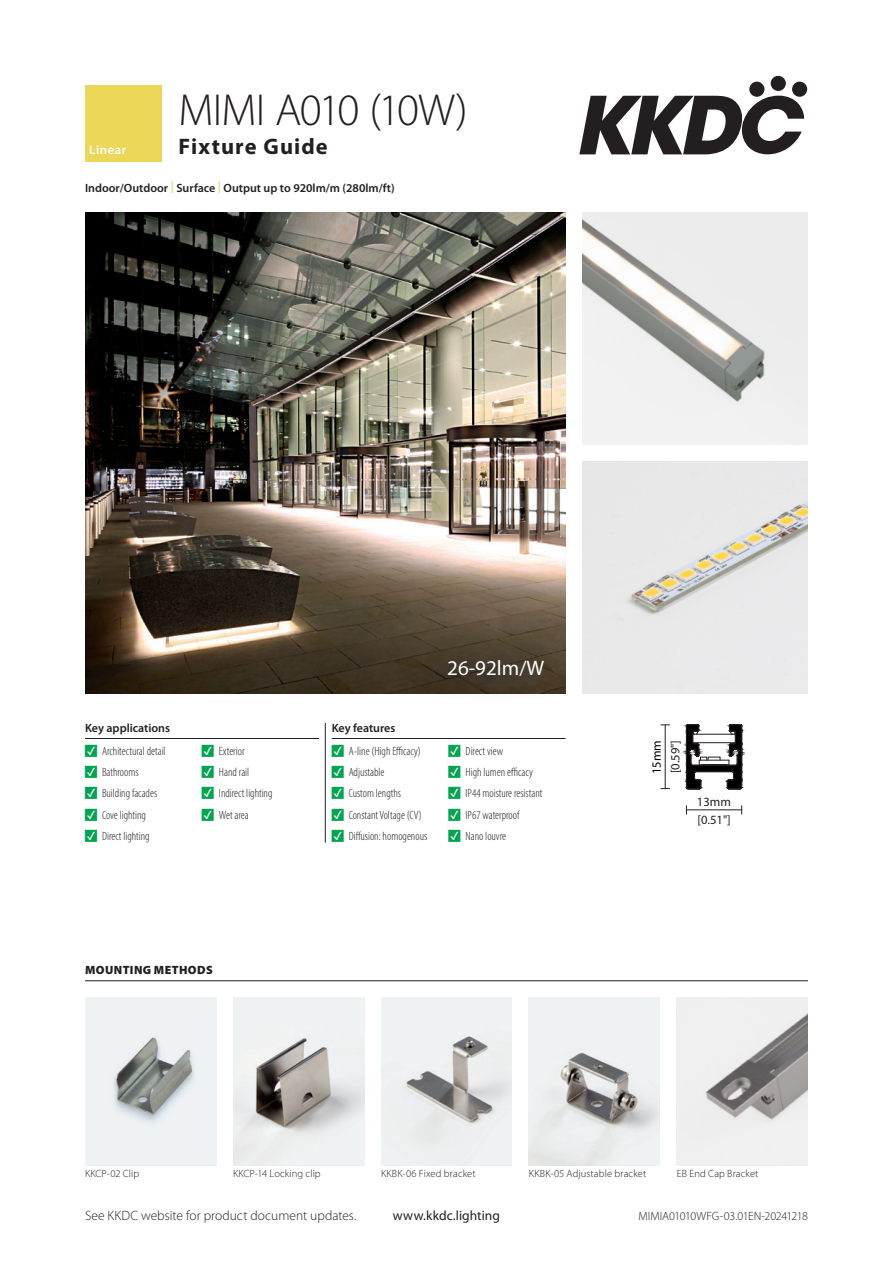
<style>
.page{position:relative;width:893px;height:1263px;background:#fff}
.page>*{position:absolute;margin:0;border:0;box-sizing:border-box;transform-origin:0 0}
.t1{font:300 45px "Myriad Pro";letter-spacing:-.025em;color:#231f20}
.t2{font:700 22.5px "Myriad Pro";letter-spacing:.05em;color:#231f20}
.t3{font:21px "Myriad Pro";color:#fff}
.t4{font:300 13.5px "Myriad Pro";color:#231f20}
.t5{font:13.5px "Myriad Pro";letter-spacing:.005em;color:#231f20}
.t6{font:600 12.75px "Myriad Pro";letter-spacing:.04em;color:#fff}
.t7{font:12.6px/18.8px "Myriad Pro";color:#231f20}
.t8{font:300 condensed 12px "Myriad Pro";color:#231f20}
.summary_points{font:600 12px "Myriad Pro";color:#231f20}
.t9{font:300 12px "Myriad Pro";letter-spacing:-.025em;color:#231f20}
.Key_headings{font:600 12px "Myriad Pro";color:#231f20}
.mounting_methods_heading{font:900 12px "Myriad Pro";letter-spacing:.035em;color:#231f20}
.mounting_methods_text{font:300 10.5px "Myriad Pro";letter-spacing:.01em;color:#231f20}
.s1{color:#ebd858}
.s2{color:#00a550}
.s3{color:#000}
</style>
<div class="page">
<svg style="left:579px;top:96px;width:225px;height:58px"></svg>
<svg style="left:749px;top:81px;width:16px;height:16px"></svg>
<div style="left:770px;top:76px;width:16px;height:15px;background:#231f20;border-radius:50%"></div>
<div style="left:792px;top:81px;width:15px;height:16px;background:#231f20;border-radius:50%"></div>
<div style="left:85px;top:85px;width:77px;height:77px;background:#ecd759"></div>
<hr style="left:665px;top:725px;width:1px;height:64px;background:#231f20">
<hr style="left:686px;top:809px;width:56px;height:1px;background:#231f20">
<svg style="left:686px;top:724px;width:56px;height:65px"></svg>
<hr style="left:85px;top:980px;width:723px;height:1px;background:#231f20">
<svg style="left:85px;top:997px;width:723px;height:169px"></svg>
<img style="left:85px;top:997px;width:131px;height:168px">
<img style="left:233px;top:997px;width:131px;height:168px">
<img style="left:381px;top:997px;width:131px;height:168px">
<img style="left:529px;top:997px;width:131px;height:168px">
<img style="left:677px;top:997px;width:131px;height:168px">
<hr style="left:325px;top:723px;width:1px;height:120px;background:#231f20">
<hr style="left:85px;top:738px;width:234px;height:1px;background:#231f20">
<hr style="left:332px;top:738px;width:234px;height:1px;background:#231f20">
<img style="left:85px;top:213px;width:481px;height:480px">
<img style="left:583px;top:213px;width:225px;height:231px">
<img style="left:583px;top:461px;width:225px;height:232px">
<svg style="left:424px;top:634px;width:142px;height:60px;background:#483c2c"></svg>
<h1 class="t1" style="left:179px;top:83px;width:291px">MIMI A010 (10W)</h1>
<p class="t6" style="left:89px;top:142px;width:38px">Linear</p>
<h2 class="t2" style="left:179px;top:132px;width:151px">Fixture Guide</h2>
<p class="summary_points" style="left:85px;top:180px;width:311px">Indoor/Outdoor <span class="s1">|</span> Surface <span class="s1">|</span> Output up to 920lm/m (280lm/ft)</p>
<p class="Key_headings" style="left:85px;top:720px;width:87px">Key applications</p>
<p class="t8" style="left:85px;top:744px;width:82px"><span class="s2">•</span> Architectural detail</p>
<p class="t8" style="left:85px;top:765px;width:55px"><span class="s2">•</span> Bathrooms</p>
<p class="t8" style="left:85px;top:786px;width:74px"><span class="s2">•</span> Building facades</p>
<p class="t8" style="left:85px;top:807px;width:62px"><span class="s2">•</span> Cove lighting</p>
<p class="t8" style="left:85px;top:829px;width:66px"><span class="s2">•</span> Direct lighting</p>
<p class="t8" style="left:202px;top:744px;width:44px"><span class="s2">•</span> Exterior</p>
<p class="t8" style="left:202px;top:765px;width:49px"><span class="s2">•</span> Hand rail</p>
<p class="t8" style="left:202px;top:786px;width:72px"><span class="s2">•</span> Indirect lighting</p>
<p class="t8" style="left:202px;top:807px;width:48px"><span class="s2">•</span> Wet area</p>
<p class="mounting_methods_heading" style="left:85px;top:962px;width:129px">MOUNTING METHODS</p>
<p class="Key_headings" style="left:332px;top:720px;width:65px">Key features</p>
<p class="t8" style="left:332px;top:744px;width:91px"><span class="s2">•</span> A-line (High Efficacy)</p>
<p class="t8" style="left:332px;top:765px;width:54px"><span class="s2">•</span> Adjustable</p>
<p class="t8" style="left:332px;top:786px;width:71px"><span class="s2">•</span> Custom lengths</p>
<p class="t8" style="left:332px;top:807px;width:92px"><span class="s2">•</span> Constant Voltage (CV)</p>
<p class="t8" style="left:332px;top:829px;width:97px"><span class="s2">•</span> Diffusion: homogenous</p>
<p class="t3" style="left:447px;top:655px;width:98px">26-92lm/W</p>
<p class="t8" style="left:449px;top:744px;width:56px"><span class="s2">•</span> Direct view</p>
<p class="t8" style="left:449px;top:765px;width:86px"><span class="s2">•</span> High lumen efficacy</p>
<p class="t8" style="left:449px;top:786px;width:95px"><span class="s2">•</span> IP44 moisture resistant</p>
<p class="t8" style="left:449px;top:807px;width:72px"><span class="s2">•</span> IP67 waterproof</p>
<p class="t8" style="left:449px;top:829px;width:59px"><span class="s2">•</span> Nano louvre</p>
<p class="t7" style="left:647px;top:774px;width:35px;rotate:-90deg"><span class="s3">15mm </span>[0.59"]</p>
<p class="t7" style="left:697px;top:792px;width:35px">13mm [0.51"]</p>
<p class="mounting_methods_text" style="left:85px;top:1167px;width:56px">KKCP-02 Clip</p>
<p class="mounting_methods_text" style="left:233px;top:1167px;width:89px">KKCP-14 Locking clip</p>
<p class="mounting_methods_text" style="left:381px;top:1167px;width:96px">KKBK-06 Fixed bracket</p>
<p class="mounting_methods_text" style="left:529px;top:1167px;width:119px">KKBK-05 Adjustable bracket</p>
<p class="mounting_methods_text" style="left:677px;top:1167px;width:83px">EB End Cap Bracket</p>
<p class="t4" style="left:85px;top:1208px;width:273px">See KKDC website for product document updates.</p>
<p class="t5" style="left:393px;top:1207px;width:109px">www.kkdc.lighting</p>
<p class="t9" style="left:638px;top:1209px;width:171px">MIMIA01010WFG-03.01EN-20241218</p>
</div>
